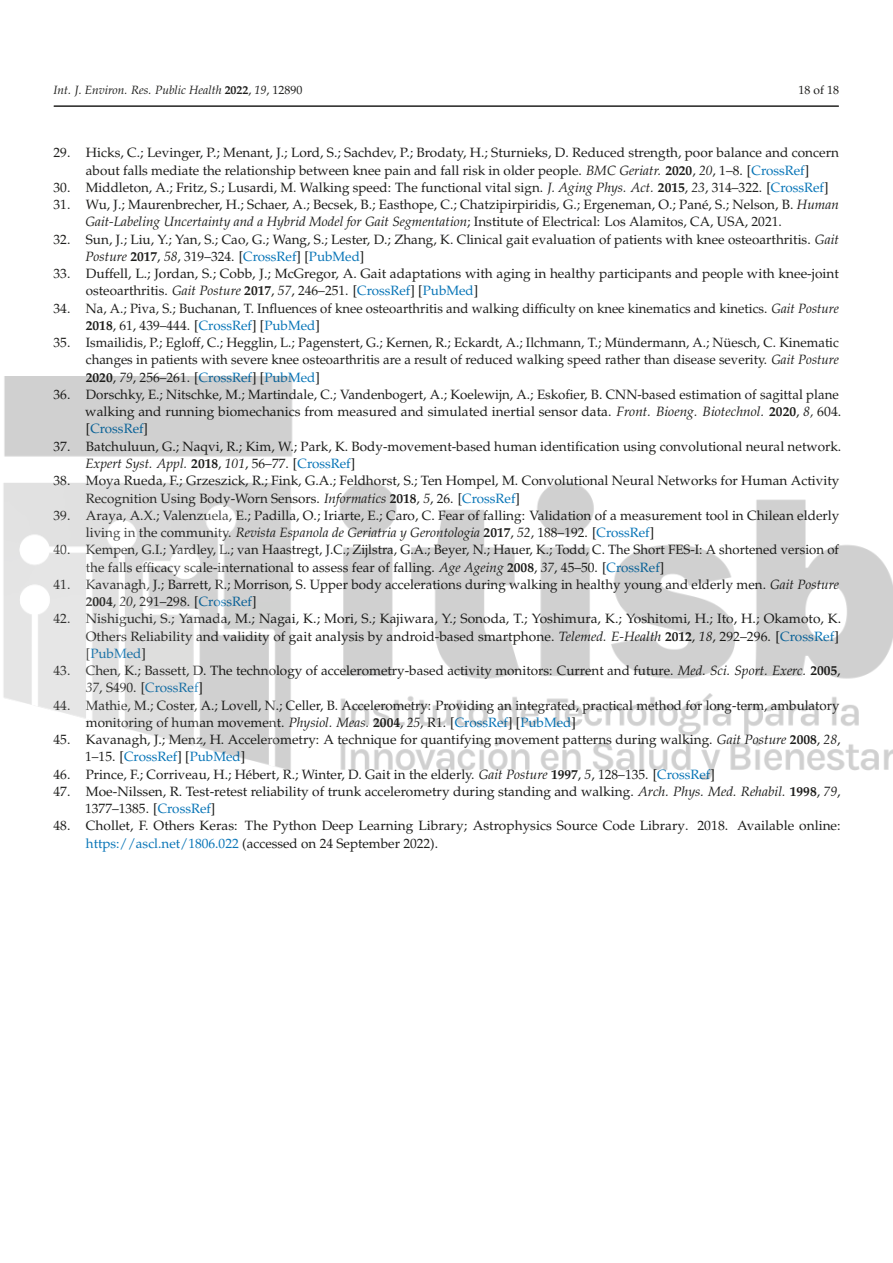
<style>
.page{position:relative;width:893px;height:1263px;background:#fff}
.page>*{position:absolute;margin:0;border:0;box-sizing:border-box;transform-origin:0 0}
.t1{font:13.5px/17.2px "URW Palladio L Roma";color:#1d1d1b}
.t2{font:italic 13.5px "URW Palladio L";color:#1d1d1b}
.t3{font:italic 12px "URW Palladio L";color:#1d1d1b}
.t4{font:12px "URW Palladio L Roma";color:#1d1d1b}
.s1{font-weight:700;font-style:normal}
.s2{font-family:"URW Palladio L Roma";font-style:normal}
.s3{font-family:"URW Palladio L";font-style:italic}
.s4{font-family:"URW Palladio L";font-weight:700}
.s5{color:#0875b7}
.s6{font-family:"URW Palladio L Roma";font-style:normal;color:#0875b7}
</style>
<div class="page">
<hr style="left:54px;top:106px;width:785px;height:1px;background:#1d1d1b">
<img style="left:3px;top:376px;width:890px;height:404px">
<p class="t3" style="left:54px;top:86px;width:250px">Int. J. Environ. Res. Public Health <span class="s1">2022</span><span class="s2">,</span> 19<span class="s2">, 12890</span></p>
<p class="t4" style="left:799px;top:86px;width:42px">18 of 18</p>
<p class="t1" style="left:54px;top:146px;width:787px;text-align:center">29. Hicks, C.; Levinger, P.; Menant, J.; Lord, S.; Sachdev, P.; Brodaty, H.; Sturnieks, D. Reduced strength, poor balance and concern about falls mediate the relationship between knee pain and fall risk in older people. <span class="s3">BMC Geriatr.</span> <span class="s4">2020</span>, <span class="s3">20</span>, 1–8. [<span class="s5">CrossRef</span>]</p>
<p class="t1" style="left:54px;top:180px;width:776px">30. Middleton, A.; Fritz, S.; Lusardi, M. Walking speed: The functional vital sign. <span class="s3">J. Aging Phys. Act.</span> <span class="s4">2015</span>, <span class="s3">23</span>, 314–322. [<span class="s5">CrossRef</span>]</p>
<p class="t1" style="left:54px;top:197px;width:787px">31. Wu, J.; Maurenbrecher, H.; Schaer, A.; Becsek, B.; Easthope, C.; Chatzipirpiridis, G.; Ergeneman, O.; Pané, S.; Nelson, B. <span class="s3">Human</span></p>
<p class="t2" style="left:85px;top:216px;width:698px">Gait-Labeling Uncertainty and a Hybrid Model for Gait Segmentation<span class="s2">; Institute of Electrical: Los Alamitos, CA, USA, 2021.</span></p>
<p class="t1" style="left:85px;top:232px;width:755px;text-indent:-32px">32. Sun, J.; Liu, Y.; Yan, S.; Cao, G.; Wang, S.; Lester, D.; Zhang, K. Clinical gait evaluation of patients with knee osteoarthritis. <span class="s3">Gait<br>Posture</span> <span class="s4">2017</span>, <span class="s3">58</span>, 319–324. [<span class="s5">CrossRef</span>] [<span class="s5">PubMed</span>]</p>
<p class="t1" style="left:86px;top:266px;width:755px;text-indent:-32px">33. Duffell, L.; Jordan, S.; Cobb, J.; McGregor, A. Gait adaptations with aging in healthy participants and people with knee-joint osteoarthritis. <span class="s3">Gait Posture</span> <span class="s4">2017</span>, <span class="s3">57</span>, 246–251. [<span class="s5">CrossRef</span>] [<span class="s5">PubMed</span>]</p>
<p class="t1" style="left:86px;top:301px;width:755px;text-indent:-32px">34. Na, A.; Piva, S.; Buchanan, T. Influences of knee osteoarthritis and walking difficulty on knee kinematics and kinetics. <span class="s3">Gait Posture<br></span><span class="s4">2018</span>, 61, 439–444. [<span class="s5">CrossRef</span>] [<span class="s5">PubMed</span>]</p>
<p class="t1" style="left:86px;top:335px;width:755px;text-align:justify;text-indent:-32px">35. Ismailidis, P.; Egloff, C.; Hegglin, L.; Pagenstert, G.; Kernen, R.; Eckardt, A.; Ilchmann, T.; Mündermann, A.; Nüesch, C. Kinematic changes in patients with severe knee osteoarthritis are a result of reduced walking speed rather than disease severity. <span class="s3">Gait Posture </span><span class="s4">2020</span>, <span class="s3">79</span>, 256–261. [<span class="s5">CrossRef</span>] [<span class="s5">PubMed</span>]</p>
<p class="t1" style="left:85px;top:387px;width:757px;text-indent:-32px">36. Dorschky, E.; Nitschke, M.; Martindale, C.; Vandenbogert, A.; Koelewijn, A.; Eskofier, B. CNN-based estimation of sagittal plane walking and running biomechanics from measured and simulated inertial sensor data. <span class="s3">Front. Bioeng. Biotechnol.</span> <span class="s4">2020</span>, <span class="s3">8,</span> 604. [<span class="s5">CrossRef</span>]</p>
<p class="t1" style="left:54px;top:439px;width:789px">37. Batchuluun, G.; Naqvi, R.; Kim, W.; Park, K. Body-movement-based human identification using convolutional neural network.</p>
<p class="t2" style="left:85px;top:458px;width:271px">Expert Syst. Appl. <span class="s1">2018</span><span class="s2">,</span> 101<span class="s2">, 56–77. [</span><span class="s6">CrossRef</span><span class="s2">]</span></p>
<p class="t1" style="left:86px;top:474px;width:755px;text-indent:-32px">38. Moya Rueda, F.; Grzeszick, R.; Fink, G.A.; Feldhorst, S.; Ten Hompel, M. Convolutional Neural Networks for Human Activity<br>Recognition Using Body-Worn Sensors. <span class="s3">Informatics</span> <span class="s4">2018</span>, <span class="s3">5</span>, 26. [<span class="s5">CrossRef</span>]</p>
<p class="t1" style="left:54px;top:508px;width:787px">39. Araya, A.X.; Valenzuela, E.; Padilla, O.; Iriarte, E.; Caro, C. Fear of falling: Validation of a measurement tool in Chilean elderly</p>
<p class="t2" style="left:86px;top:527px;width:570px"><span class="s2">living in the community.</span> Revista Espanola de Geriatria y Gerontologia <span class="s1">2017</span><span class="s2">,</span> 52<span class="s2">, 188–192. [</span><span class="s6">CrossRef</span><span class="s2">]</span></p>
<p class="t1" style="left:86px;top:543px;width:755px;text-indent:-32px">40. Kempen, G.I.; Yardley, L.; van Haastregt, J.C.; Zijlstra, G.A.; Beyer, N.; Hauer, K.; Todd, C. The Short FES-I: A shortened version of the falls efficacy scale-international to assess fear of falling. <span class="s3">Age Ageing</span> <span class="s4">2008</span>, <span class="s3">37</span>, 45–50. [<span class="s5">CrossRef</span>]</p>
<p class="t1" style="left:86px;top:577px;width:755px;text-indent:-32px">41. Kavanagh, J.; Barrett, R.; Morrison, S. Upper body accelerations during walking in healthy young and elderly men. <span class="s3">Gait Posture<br></span><span class="s4">2004</span>, <span class="s3">20</span>, 291–298. [<span class="s5">CrossRef</span>]</p>
<p class="t1" style="left:86px;top:612px;width:757px;text-indent:-32px">42. Nishiguchi, S.; Yamada, M.; Nagai, K.; Mori, S.; Kajiwara, Y.; Sonoda, T.; Yoshimura, K.; Yoshitomi, H.; Ito, H.; Okamoto, K.<br>Others Reliability and validity of gait analysis by android-based smartphone. <span class="s3">Telemed. E-Health</span> <span class="s4">2012</span>, <span class="s3">18</span>, 292–296. [<span class="s5">CrossRef</span>] [<span class="s5">PubMed</span>]</p>
<p class="t1" style="left:86px;top:663px;width:756px;text-indent:-32px">43. Chen, K.; Bassett, D. The technology of accelerometry-based activity monitors: Current and future. <span class="s3">Med. Sci. Sport. Exerc.</span> <span class="s4">2005</span>,<br><span class="s3">37</span>, S490. [<span class="s5">CrossRef</span>]</p>
<p class="t1" style="left:86px;top:698px;width:755px;text-indent:-32px">44. Mathie, M.; Coster, A.; Lovell, N.; Celler, B. Accelerometry: Providing an integrated, practical method for long-term, ambulatory monitoring of human movement. <span class="s3">Physiol. Meas.</span> <span class="s4">2004</span>, <span class="s3">25</span>, R1. [<span class="s5">CrossRef</span>] [<span class="s5">PubMed</span>]</p>
<p class="t1" style="left:85px;top:732px;width:757px;text-indent:-32px">45. Kavanagh, J.; Menz, H. Accelerometry: A technique for quantifying movement patterns during walking. <span class="s3">Gait Posture</span> <span class="s4">2008</span>, <span class="s3">28</span>,<br>1–15. [<span class="s5">CrossRef</span>] [<span class="s5">PubMed</span>]</p>
<p class="t1" style="left:54px;top:767px;width:663px">46. Prince, F.; Corriveau, H.; Hébert, R.; Winter, D. Gait in the elderly. <span class="s3">Gait Posture</span> <span class="s4">1997</span>, <span class="s3">5</span>, 128–135. [<span class="s5">CrossRef</span>]</p>
<p class="t1" style="left:85px;top:784px;width:757px;text-indent:-32px">47. Moe-Nilssen, R. Test-retest reliability of trunk accelerometry during standing and walking. <span class="s3">Arch. Phys. Med. Rehabil.</span> <span class="s4">1998</span>, <span class="s3">79</span>,<br>1377–1385. [<span class="s5">CrossRef</span>]</p>
<p class="t1" style="left:86px;top:819px;width:756px;text-indent:-32px">48. Chollet, F. Others Keras: The Python Deep Learning Library; Astrophysics Source Code Library. 2018. Available online: <span class="s5">https://ascl.net/1806.022</span> (accessed on 24 September 2022).</p>
</div>
